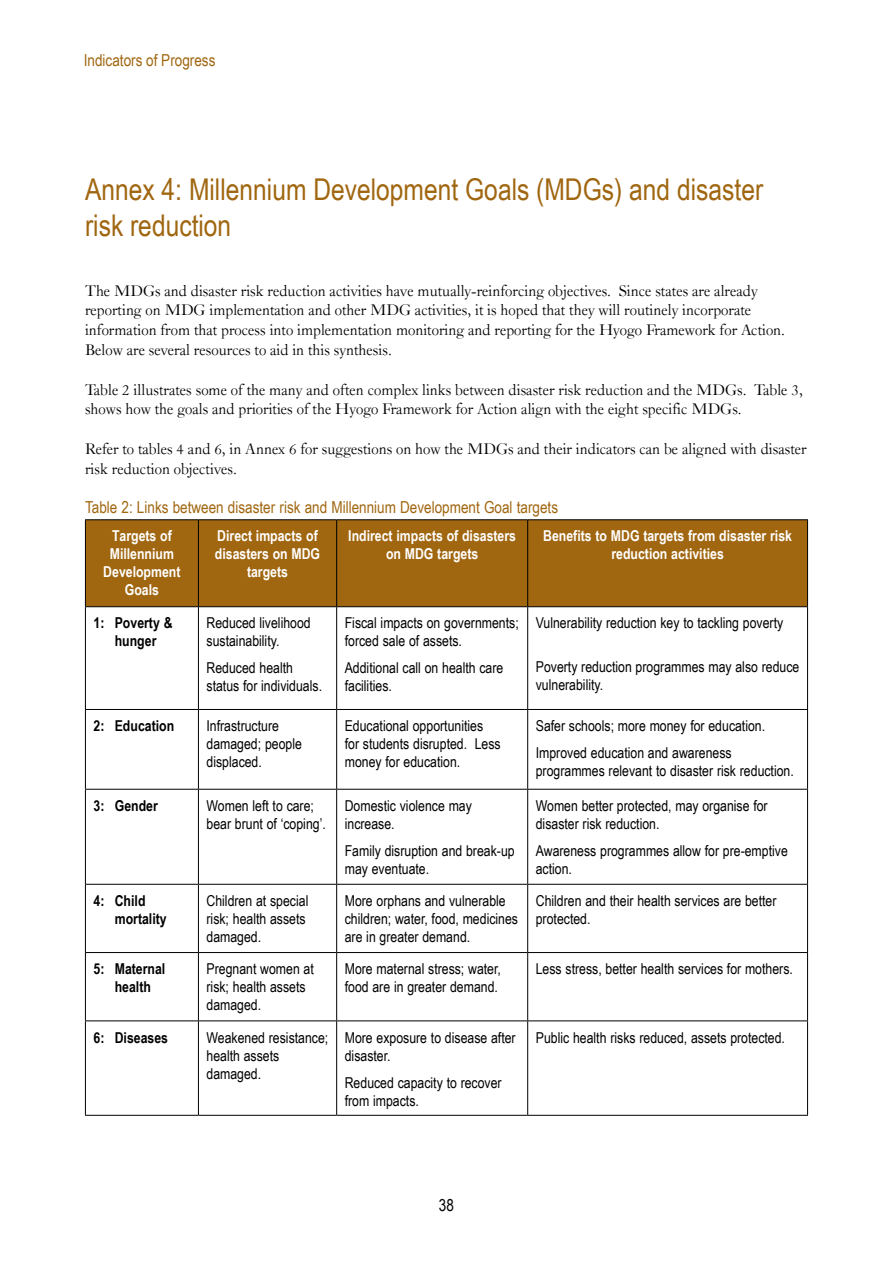
<style>
.page{position:relative;width:893px;height:1263px;background:#fff}
.page>*{position:absolute;margin:0;border:0;box-sizing:border-box;transform-origin:0 0}
.t1{font:30px/36px "Arial Narrow";color:#a06610}
.t2{font:16.5px/19.8px "Caslon Old Face BT";color:#000}
.t3{font:16.5px "Arial Narrow";color:#a06610}
.t4{font:16.5px "Arial Narrow";color:#000}
.t5{font:15px/18px "Arial Narrow";color:#000}
.t6{font:700 15px/18px "Arial Narrow";color:#fff;text-align:center}
.t7{font:700 15px/18px "Arial Narrow";color:#000;text-align:center}
</style>
<div class="page">
<div style="left:86px;top:520px;width:721px;height:86px;background:#a06610"></div>
<hr style="left:85px;top:520px;width:1px;height:86px;background:#000">
<hr style="left:85px;top:519px;width:113px;height:1px;background:#000">
<hr style="left:198px;top:519px;width:139px;height:1px;background:#000">
<hr style="left:337px;top:519px;width:191px;height:1px;background:#000">
<hr style="left:528px;top:519px;width:280px;height:1px;background:#000">
<hr style="left:198px;top:520px;width:1px;height:86px;background:#000">
<hr style="left:336px;top:520px;width:1px;height:86px;background:#000">
<hr style="left:527px;top:520px;width:1px;height:86px;background:#000">
<hr style="left:807px;top:520px;width:1px;height:86px;background:#000">
<hr style="left:85px;top:710px;width:1px;height:79px;background:#000">
<hr style="left:198px;top:710px;width:1px;height:79px;background:#000">
<hr style="left:336px;top:710px;width:1px;height:79px;background:#000">
<hr style="left:527px;top:710px;width:1px;height:79px;background:#000">
<hr style="left:807px;top:710px;width:1px;height:79px;background:#000">
<hr style="left:85px;top:1021px;width:1px;height:94px;background:#000">
<hr style="left:198px;top:1021px;width:1px;height:94px;background:#000">
<hr style="left:336px;top:1021px;width:1px;height:94px;background:#000">
<hr style="left:527px;top:1021px;width:1px;height:94px;background:#000">
<hr style="left:807px;top:1021px;width:1px;height:94px;background:#000">
<hr style="left:85px;top:885px;width:1px;height:67px;background:#000">
<hr style="left:198px;top:885px;width:1px;height:67px;background:#000">
<hr style="left:336px;top:885px;width:1px;height:67px;background:#000">
<hr style="left:527px;top:885px;width:1px;height:67px;background:#000">
<hr style="left:807px;top:885px;width:1px;height:67px;background:#000">
<hr style="left:85px;top:606px;width:113px;height:1px;background:#000">
<hr style="left:85px;top:607px;width:1px;height:102px;background:#000">
<hr style="left:198px;top:606px;width:139px;height:1px;background:#000">
<hr style="left:198px;top:607px;width:1px;height:102px;background:#000">
<hr style="left:337px;top:606px;width:191px;height:1px;background:#000">
<hr style="left:336px;top:607px;width:1px;height:102px;background:#000">
<hr style="left:528px;top:606px;width:280px;height:1px;background:#000">
<hr style="left:527px;top:607px;width:1px;height:102px;background:#000">
<hr style="left:807px;top:607px;width:1px;height:102px;background:#000">
<hr style="left:85px;top:709px;width:113px;height:1px;background:#000">
<hr style="left:198px;top:709px;width:139px;height:1px;background:#000">
<hr style="left:337px;top:709px;width:191px;height:1px;background:#000">
<hr style="left:528px;top:709px;width:280px;height:1px;background:#000">
<hr style="left:85px;top:789px;width:113px;height:1px;background:#000">
<hr style="left:85px;top:790px;width:1px;height:94px;background:#000">
<hr style="left:198px;top:789px;width:139px;height:1px;background:#000">
<hr style="left:198px;top:790px;width:1px;height:94px;background:#000">
<hr style="left:337px;top:789px;width:191px;height:1px;background:#000">
<hr style="left:336px;top:790px;width:1px;height:94px;background:#000">
<hr style="left:528px;top:789px;width:280px;height:1px;background:#000">
<hr style="left:527px;top:790px;width:1px;height:94px;background:#000">
<hr style="left:807px;top:790px;width:1px;height:94px;background:#000">
<hr style="left:85px;top:884px;width:113px;height:1px;background:#000">
<hr style="left:198px;top:884px;width:139px;height:1px;background:#000">
<hr style="left:337px;top:884px;width:191px;height:1px;background:#000">
<hr style="left:528px;top:884px;width:280px;height:1px;background:#000">
<hr style="left:85px;top:952px;width:113px;height:1px;background:#000">
<hr style="left:85px;top:953px;width:1px;height:67px;background:#000">
<hr style="left:198px;top:952px;width:139px;height:1px;background:#000">
<hr style="left:198px;top:953px;width:1px;height:67px;background:#000">
<hr style="left:337px;top:952px;width:191px;height:1px;background:#000">
<hr style="left:336px;top:953px;width:1px;height:67px;background:#000">
<hr style="left:528px;top:952px;width:280px;height:1px;background:#000">
<hr style="left:527px;top:953px;width:1px;height:67px;background:#000">
<hr style="left:807px;top:953px;width:1px;height:67px;background:#000">
<hr style="left:85px;top:1020px;width:113px;height:1px;background:#000">
<hr style="left:198px;top:1020px;width:139px;height:1px;background:#000">
<hr style="left:337px;top:1020px;width:191px;height:1px;background:#000">
<hr style="left:528px;top:1020px;width:280px;height:1px;background:#000">
<hr style="left:85px;top:1115px;width:113px;height:1px;background:#000">
<hr style="left:198px;top:1115px;width:139px;height:1px;background:#000">
<hr style="left:337px;top:1115px;width:191px;height:1px;background:#000">
<hr style="left:528px;top:1115px;width:280px;height:1px;background:#000">
<p class="t3" style="left:84px;top:48px;width:133px">Indicators of Progress</p>
<h1 class="t1" style="left:85px;top:170px;width:680px">Annex 4: Millennium Development Goals (MDGs) and disaster risk reduction</h1>
<p class="t2" style="left:85px;top:280px;width:701px">The MDGs and disaster risk reduction activities have mutually-reinforcing objectives. Since states are already reporting on MDG implementation and other MDG activities, it is hoped that they will routinely incorporate information from that process into implementation monitoring and reporting for the Hyogo Framework for Action.<br>Below are several resources to aid in this synthesis.</p>
<p class="t2" style="left:85px;top:379px;width:719px">Table 2 illustrates some of the many and often complex links between disaster risk reduction and the MDGs. Table 3, shows how the goals and priorities of the Hyogo Framework for Action align with the eight specific MDGs.</p>
<p class="t2" style="left:85px;top:438px;width:723px">Refer to tables 4 and 6, in Annex 6 for suggestions on how the MDGs and their indicators can be aligned with disaster risk reduction objectives.</p>
<p class="t3" style="left:85px;top:495px;width:475px">Table 2: Links between disaster risk and Millennium Development Goal targets</p>
<p class="t6" style="left:103px;top:526px;width:79px">Targets of<br>Millennium<br>Development<br>Goals</p>
<p class="t6" style="left:215px;top:526px;width:107px">Direct impacts of disasters on MDG targets</p>
<p class="t6" style="left:348px;top:526px;width:169px">Indirect impacts of disasters on MDG targets</p>
<p class="t6" style="left:543px;top:526px;width:250px">Benefits to MDG targets from disaster risk reduction activities</p>
<p class="t7" style="left:94px;top:613px;width:81px">1: Poverty &amp; hunger</p>
<p class="t5" style="left:207px;top:613px;width:106px">Reduced livelihood sustainability.</p>
<p class="t5" style="left:207px;top:658px;width:117px">Reduced health status for individuals.</p>
<p class="t5" style="left:345px;top:613px;width:175px">Fiscal impacts on governments; forced sale of assets.</p>
<p class="t5" style="left:345px;top:658px;width:160px">Additional call on health care facilities.</p>
<p class="t5" style="left:536px;top:613px;width:249px">Vulnerability reduction key to tackling poverty</p>
<p class="t5" style="left:536px;top:657px;width:265px">Poverty reduction programmes may also reduce vulnerability.</p>
<p class="t7" style="left:94px;top:716px;width:82px">2: Education</p>
<p class="t5" style="left:207px;top:716px;width:97px">Infrastructure damaged; people displaced.</p>
<p class="t5" style="left:345px;top:716px;width:157px">Educational opportunities for students disrupted. Less money for education.</p>
<p class="t5" style="left:536px;top:712px;width:231px;line-height:27px">Safer schools; more money for education.<br>Improved education and awareness</p>
<p class="t5" style="left:536px;top:761px;width:260px">programmes relevant to disaster risk reduction.</p>
<p class="t7" style="left:94px;top:796px;width:66px">3: Gender</p>
<p class="t5" style="left:207px;top:796px;width:121px">Women left to care; bear brunt of ‘coping’.</p>
<p class="t5" style="left:345px;top:796px;width:129px">Domestic violence may increase.</p>
<p class="t5" style="left:345px;top:841px;width:171px">Family disruption and break-up may eventuate.</p>
<p class="t5" style="left:536px;top:796px;width:233px">Women better protected, may organise for disaster risk reduction.</p>
<p class="t5" style="left:536px;top:841px;width:254px">Awareness programmes allow for pre-emptive action.</p>
<p class="t7" style="left:115px;top:891px;width:53px;text-align:left;text-indent:-21px">4: Child mortality</p>
<p class="t5" style="left:207px;top:891px;width:103px">Children at special risk; health assets damaged.</p>
<p class="t5" style="left:345px;top:891px;width:175px">More orphans and vulnerable children; water, food, medicines are in greater demand.</p>
<p class="t5" style="left:536px;top:891px;width:242px">Children and their health services are better protected.</p>
<p class="t7" style="left:94px;top:959px;width:73px">5: Maternal health</p>
<p class="t5" style="left:207px;top:959px;width:109px">Pregnant women at risk; health assets damaged.</p>
<p class="t5" style="left:345px;top:959px;width:158px">More maternal stress; water, food are in greater demand.</p>
<p class="t5" style="left:536px;top:959px;width:259px">Less stress, better health services for mothers.</p>
<p class="t7" style="left:94px;top:1027px;width:76px">6: Diseases</p>
<p class="t5" style="left:207px;top:1028px;width:123px">Weakened resistance; health assets damaged.</p>
<p class="t5" style="left:345px;top:1028px;width:172px">More exposure to disease after disaster.</p>
<p class="t5" style="left:536px;top:1028px;width:251px">Public health risks reduced, assets protected.</p>
<p class="t5" style="left:345px;top:1073px;width:158px">Reduced capacity to recover from impacts.</p>
<p class="t4" style="left:439px;top:1193px;width:8px">38</p>
</div>
